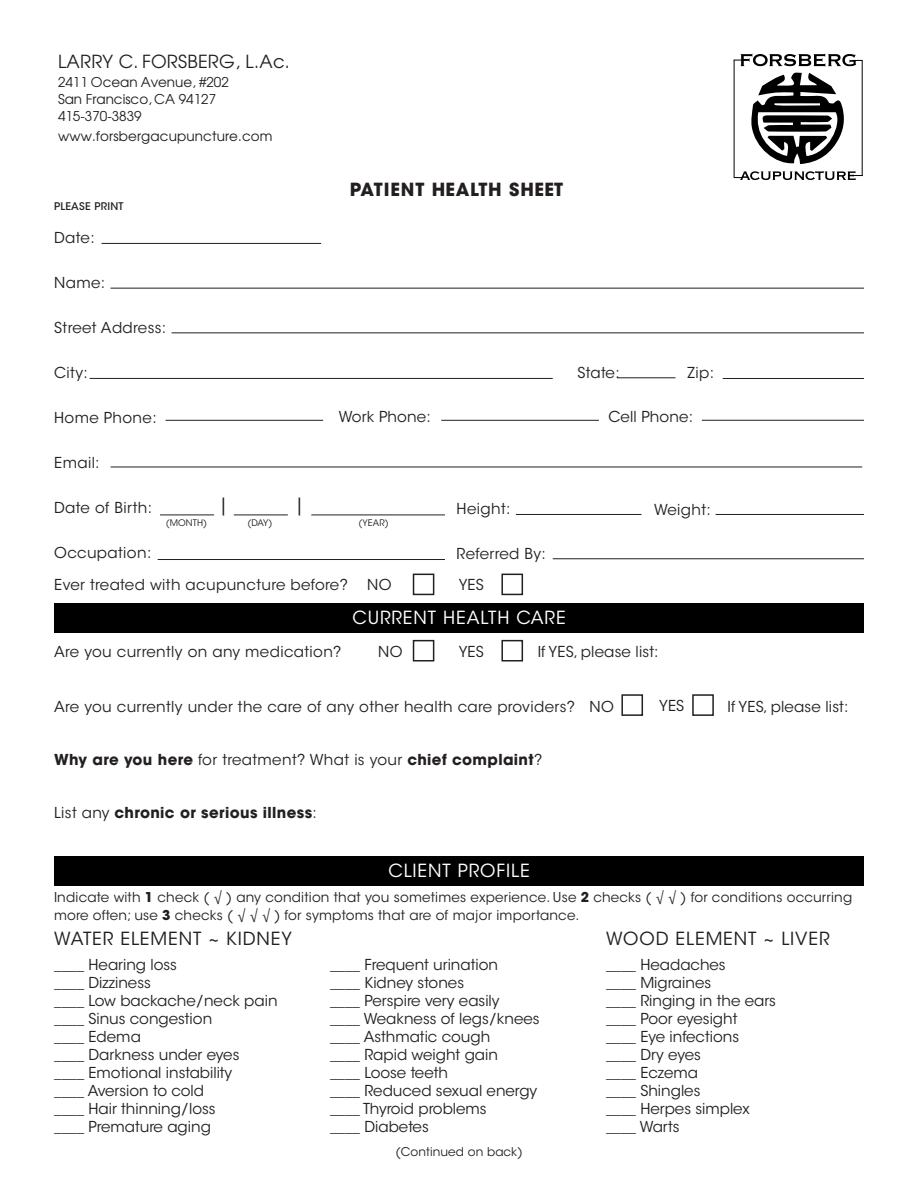
<style>
.page{position:relative;width:918px;height:1188px;background:#fff}
.page>*{position:absolute;margin:0;border:0;box-sizing:border-box;transform-origin:0 0}
.t1{font:18px "ITC Avant Garde Std";letter-spacing:.05em;color:#231f20}
.t2{font:18px "ITC Avant Garde Std";letter-spacing:.05em;color:#fff}
.t3{font:18px "Te X Gyre Adventor";letter-spacing:.015em;color:#231f20}
.t4{font:700 18px "ITC Avant Garde Std";letter-spacing:.025em;color:#231f20}
.t5{font:18px "Copperplate";color:#231f20}
.t6{font:15px "ITC Avant Garde Std";color:#231f20}
.t7{font:15px "ITC Avant Garde Std";letter-spacing:.025em;color:#231f20}
.t8{font:700 15px "ITC Avant Garde Std";letter-spacing:.025em;color:#231f20}
.t9{font:13.5px/18px "ITC Avant Garde Std";letter-spacing:.015em;color:#231f20}
.t10{font:13.5px/17.2px "Te X Gyre Adventor";color:#231f20}
.t11{font:12px "ITC Avant Garde Std";letter-spacing:.01em;color:#231f20}
.t12{font:500 10.5px "ITC Avant Garde Std";letter-spacing:.025em;color:#231f20}
.t13{font:9px "ITC Avant Garde Std";letter-spacing:.01em;color:#231f20}
.s1{font-weight:400}
.s2{font-weight:700}
</style>
<div class="page">
<hr style="left:862px;top:60px;width:1px;height:116px;background:#000">
<hr style="left:734px;top:60px;width:1px;height:117px;background:#000">
<svg style="left:734px;top:171px;width:128px;height:9px"></svg>
<svg style="left:734px;top:54px;width:128px;height:111px"></svg>
<hr style="left:102px;top:243px;width:219px;height:1px;background:#231f20">
<hr style="left:111px;top:288px;width:753px;height:1px;background:#231f20">
<hr style="left:172px;top:332px;width:692px;height:1px;background:#231f20">
<hr style="left:90px;top:378px;width:463px;height:1px;background:#231f20">
<hr style="left:160px;top:515px;width:54px;height:1px;background:#231f20">
<hr style="left:617px;top:377px;width:59px;height:1px;background:#231f20">
<hr style="left:158px;top:559px;width:287px;height:1px;background:#231f20">
<hr style="left:234px;top:515px;width:54px;height:1px;background:#231f20">
<hr style="left:311px;top:515px;width:134px;height:1px;background:#231f20">
<hr style="left:716px;top:514px;width:148px;height:1px;background:#231f20">
<hr style="left:166px;top:420px;width:157px;height:1px;background:#231f20">
<hr style="left:723px;top:378px;width:141px;height:1px;background:#231f20">
<hr style="left:553px;top:558px;width:311px;height:1px;background:#231f20">
<hr style="left:516px;top:514px;width:126px;height:1px;background:#231f20">
<hr style="left:441px;top:420px;width:158px;height:1px;background:#231f20">
<hr style="left:702px;top:420px;width:162px;height:1px;background:#231f20">
<hr style="left:111px;top:467px;width:751px;height:1px;background:#231f20">
<div style="left:413px;top:574px;width:21px;height:21px;border:2px solid #231f20"></div>
<div style="left:501px;top:574px;width:22px;height:21px;border:2px solid #231f20"></div>
<div style="left:54px;top:603px;width:810px;height:29px;background:#000"></div>
<div style="left:413px;top:640px;width:21px;height:22px;border:2px solid #231f20"></div>
<div style="left:501px;top:640px;width:22px;height:22px;border:2px solid #231f20"></div>
<div style="left:621px;top:694px;width:22px;height:22px;border:2px solid #231f20"></div>
<div style="left:692px;top:694px;width:22px;height:22px;border:2px solid #231f20"></div>
<div style="left:54px;top:856px;width:810px;height:30px;background:#000"></div>
<p class="t3" style="left:58px;top:47px;width:233px">LARRY C. FORSBERG, L.Ac.</p>
<p class="t10" style="left:58px;top:73px;width:172px">2411 Ocean Avenue, #202<br>San Francisco, CA 94127<br>415-370-3839</p>
<p class="t10" style="left:58px;top:127px;width:216px">www.forsbergacupuncture.com</p>
<p class="t12" style="left:54px;top:199px;width:71px">PLEASE PRINT</p>
<p class="t4" style="left:350px;top:178px;width:215px">PATIENT HEALTH SHEET</p>
<p class="t6" style="left:54px;top:229px;width:42px">Date:</p>
<p class="t6" style="left:54px;top:274px;width:53px">Name:</p>
<p class="t7" style="left:54px;top:319px;width:114px">Street Address:</p>
<p class="t6" style="left:54px;top:364px;width:35px">City:</p>
<p class="t7" style="left:54px;top:409px;width:104px">Home Phone:</p>
<p class="t6" style="left:54px;top:454px;width:47px">Email:</p>
<p class="t7" style="left:54px;top:499px;width:99px">Date of Birth:</p>
<p class="t7" style="left:54px;top:544px;width:99px">Occupation:</p>
<p class="t6" style="left:577px;top:364px;width:44px">State:</p>
<p class="t6" style="left:688px;top:364px;width:28px">Zip:</p>
<p class="t6" style="left:339px;top:408px;width:93px">Work Phone:</p>
<p class="t6" style="left:608px;top:408px;width:86px">Cell Phone:</p>
<p class="t5" style="left:222px;top:495px;width:5px">|</p>
<p class="t5" style="left:298px;top:495px;width:5px">|</p>
<p class="t6" style="left:457px;top:500px;width:55px">Height:</p>
<p class="t7" style="left:457px;top:545px;width:91px">Referred By:</p>
<p class="t6" style="left:654px;top:500px;width:58px">Weight:</p>
<p class="t13" style="left:166px;top:517px;width:43px">(MONTH)</p>
<p class="t13" style="left:247px;top:517px;width:27px">(DAY)</p>
<p class="t13" style="left:358px;top:517px;width:32px">(YEAR)</p>
<p class="t7" style="left:54px;top:575px;width:295px">Ever treated with acupuncture before?</p>
<p class="t6" style="left:367px;top:575px;width:26px">NO</p>
<p class="t6" style="left:459px;top:575px;width:27px">YES</p>
<p class="t2" style="left:352px;top:606px;width:215px">CURRENT HEALTH CARE</p>
<p class="t7" style="left:54px;top:642px;width:289px">Are you currently on any medication?</p>
<p class="t6" style="left:378px;top:642px;width:26px">NO</p>
<p class="t6" style="left:459px;top:642px;width:27px">YES</p>
<p class="t6" style="left:538px;top:642px;width:122px">If YES, please list:</p>
<p class="t7" style="left:54px;top:698px;width:561px">Are you currently under the care of any other health care providers? NO</p>
<p class="t6" style="left:659px;top:697px;width:27px">YES</p>
<p class="t6" style="left:728px;top:698px;width:122px">If YES, please list:</p>
<p class="t8" style="left:54px;top:750px;width:490px">Why are you here <span class="s1">for treatment? What is your</span> chief complaint<span class="s1">?</span></p>
<p class="t8" style="left:54px;top:803px;width:264px"><span class="s1">List any</span> chronic or serious illness<span class="s1">:</span></p>
<p class="t2" style="left:388px;top:860px;width:143px">CLIENT PROFILE</p>
<p class="t9" style="left:54px;top:888px;width:800px">Indicate with <span class="s2">1</span> check ( √ ) any condition that you sometimes experience. Use <span class="s2">2</span> checks ( √ √ ) for conditions occurring more often; use <span class="s2">3</span> checks ( √ √ √ ) for symptoms that are of major importance.</p>
<p class="t6" style="left:54px;top:956px;width:124px">____ Hearing loss</p>
<p class="t6" style="left:54px;top:974px;width:98px">____ Dizziness</p>
<p class="t6" style="left:54px;top:992px;width:225px">____ Low backache/neck pain</p>
<p class="t6" style="left:54px;top:1010px;width:160px">____ Sinus congestion</p>
<p class="t6" style="left:54px;top:1028px;width:88px">____ Edema</p>
<p class="t6" style="left:54px;top:1046px;width:187px">____ Darkness under eyes</p>
<p class="t6" style="left:54px;top:1064px;width:180px">____ Emotional instability</p>
<p class="t6" style="left:54px;top:1082px;width:151px">____ Aversion to cold</p>
<p class="t6" style="left:54px;top:1100px;width:163px">____ Hair thinning/loss</p>
<p class="t6" style="left:54px;top:1118px;width:158px">____ Premature aging</p>
<p class="t1" style="left:606px;top:928px;width:225px">WOOD ELEMENT ~ LIVER</p>
<p class="t1" style="left:54px;top:928px;width:239px">WATER ELEMENT ~ KIDNEY</p>
<p class="t6" style="left:330px;top:956px;width:169px">____ Frequent urination</p>
<p class="t6" style="left:330px;top:974px;width:135px">____ Kidney stones</p>
<p class="t6" style="left:330px;top:992px;width:171px">____ Perspire very easily</p>
<p class="t6" style="left:330px;top:1010px;width:211px">____ Weakness of legs/knees</p>
<p class="t6" style="left:330px;top:1028px;width:162px">____ Asthmatic cough</p>
<p class="t6" style="left:330px;top:1046px;width:169px">____ Rapid weight gain</p>
<p class="t6" style="left:330px;top:1064px;width:119px">____ Loose teeth</p>
<p class="t6" style="left:330px;top:1082px;width:209px">____ Reduced sexual energy</p>
<p class="t6" style="left:330px;top:1100px;width:158px">____ Thyroid problems</p>
<p class="t6" style="left:330px;top:1118px;width:100px">____ Diabetes</p>
<p class="t6" style="left:606px;top:956px;width:121px">____ Headaches</p>
<p class="t6" style="left:606px;top:974px;width:107px">____ Migraines</p>
<p class="t6" style="left:606px;top:992px;width:171px">____ Ringing in the ears</p>
<p class="t6" style="left:606px;top:1010px;width:133px">____ Poor eyesight</p>
<p class="t6" style="left:606px;top:1028px;width:135px">____ Eye infections</p>
<p class="t6" style="left:606px;top:1046px;width:96px">____ Dry eyes</p>
<p class="t6" style="left:606px;top:1064px;width:94px">____ Eczema</p>
<p class="t6" style="left:606px;top:1082px;width:96px">____ Shingles</p>
<p class="t6" style="left:606px;top:1100px;width:145px">____ Herpes simplex</p>
<p class="t6" style="left:606px;top:1118px;width:75px">____ Warts</p>
<p class="t11" style="left:395px;top:1145px;width:129px">(Continued on back)</p>
</div>
